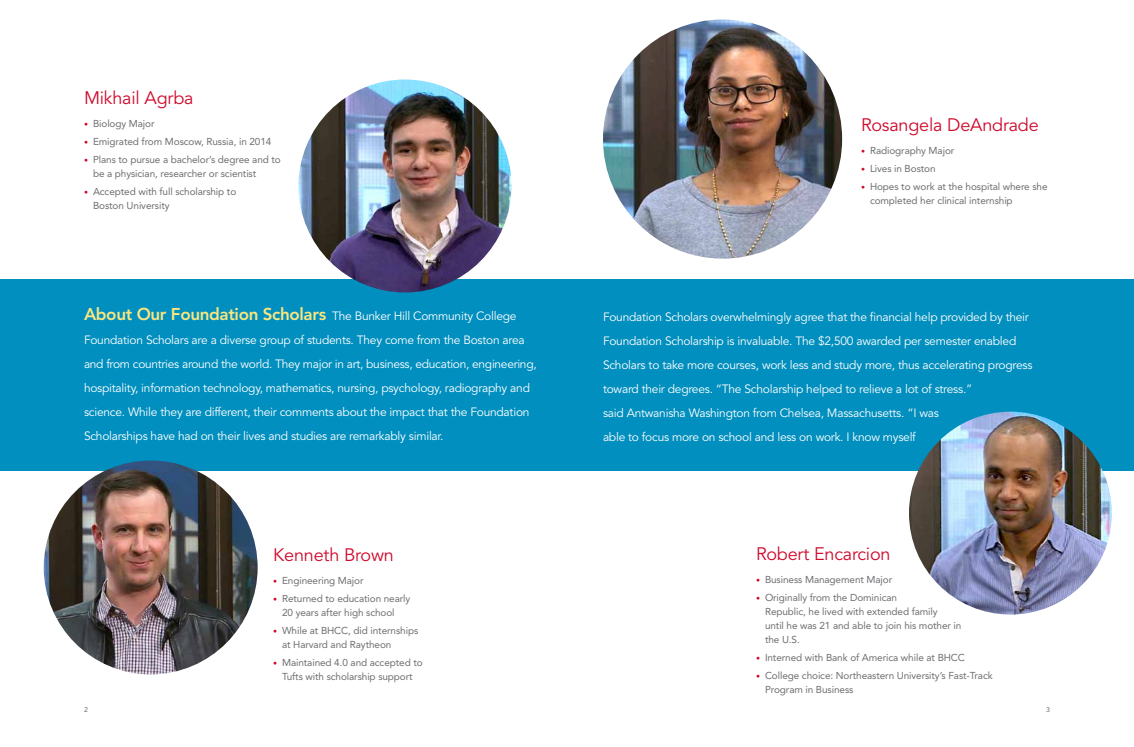
<style>
.page{position:relative;width:1134px;height:747px;background:#fff}
.page>*{position:absolute;margin:0;border:0;box-sizing:border-box;transform-origin:0 0}
.t1{font:18px "Avenir LT Std";letter-spacing:-.01em;color:#cf0a2c}
.t2{font:12px/24px "Avenir LT Std";letter-spacing:-.02em;color:#fff}
.t3{font:10px/14px "Avenir LT Std";letter-spacing:-.01em;color:#6d6e71}
.t4{font:7px "Avenir LT Std";color:#6d6e71}
.s1{font-size:8px;color:#cf0a2c}
.s2{font-weight:800;font-size:17px;color:#f9e680}
</style>
<div class="page">
<div style="left:0;top:279px;width:1134px;height:192px;background:#008fbe"></div>
<img style="left:298px;top:80px;width:214px;height:212px;border-radius:106px">
<img style="left:44px;top:460px;width:214px;height:214px;border-radius:107px">
<img style="left:603px;top:20px;width:239px;height:239px;border-radius:120px">
<img style="left:909px;top:412px;width:203px;height:203px;border-radius:101px">
<h1 class="t1" style="left:84px;top:87px;width:111px">Mikhail Agrba</h1>
<p class="t3" style="left:84px;top:116px;width:72px"><span class="s1">•</span> Biology Major</p>
<p class="t3" style="left:84px;top:134px;width:189px"><span class="s1">•</span> Emigrated from Moscow, Russia, in 2014</p>
<p class="t3" style="left:93px;top:152px;width:189px;text-indent:-9px"><span class="s1">•</span> Plans to pursue a bachelor’s degree and to be a physician, researcher or scientist</p>
<p class="t3" style="left:93px;top:184px;width:145px;text-indent:-9px"><span class="s1">•</span> Accepted with full scholarship to<br>Boston University</p>
<h1 class="t1" style="left:861px;top:115px;width:179px">Rosangela DeAndrade</h1>
<p class="t3" style="left:861px;top:144px;width:95px"><span class="s1">•</span> Radiography Major</p>
<p class="t3" style="left:861px;top:162px;width:76px"><span class="s1">•</span> Lives in Boston</p>
<p class="t3" style="left:870px;top:180px;width:179px;text-indent:-9px"><span class="s1">•</span> Hopes to work at the hospital where she completed her clinical internship</p>
<p class="t2" style="left:84px;top:305px;width:454px"><span class="s2">About Our Foundation Scholars</span> The Bunker Hill Community College Foundation Scholars are a diverse group of students. They come from the Boston area and from countries around the world. They major in art, business, education, engineering, hospitality, information technology, mathematics, nursing, psychology, radiography and science. While they are different, their comments about the impact that the Foundation Scholarships have had on their lives and studies are remarkably similar.</p>
<p class="t2" style="left:603px;top:305px;width:431px">Foundation Scholars overwhelmingly agree that the financial help provided by their Foundation Scholarship is invaluable. The $2,500 awarded per semester enabled Scholars to take more courses, work less and study more, thus accelerating progress toward their degrees. “The Scholarship helped to relieve a lot of stress.”<br>said Antwanisha Washington from Chelsea, Massachusetts. “I was<br>able to focus more on school and less on work. I know myself</p>
<h1 class="t1" style="left:273px;top:545px;width:122px">Kenneth Brown</h1>
<p class="t3" style="left:273px;top:574px;width:92px"><span class="s1">•</span> Engineering Major</p>
<p class="t3" style="left:282px;top:592px;width:130px;text-indent:-9px"><span class="s1">•</span> Returned to education nearly<br>20 years after high school</p>
<p class="t3" style="left:282px;top:624px;width:138px;text-indent:-9px"><span class="s1">•</span> While at BHCC, did internships at Harvard and Raytheon</p>
<p class="t3" style="left:273px;top:656px;width:151px;text-align:center"><span class="s1">•</span> Maintained 4.0 and accepted to<br>Tufts with scholarship support</p>
<h1 class="t1" style="left:756px;top:543px;width:136px">Robert Encarcion</h1>
<p class="t3" style="left:756px;top:573px;width:138px"><span class="s1">•</span> Business Management Major</p>
<p class="t3" style="left:765px;top:591px;width:198px;text-indent:-9px"><span class="s1">•</span> Originally from the Dominican<br>Republic, he lived with extended family<br>until he was 21 and able to join his mother in the U.S.</p>
<p class="t3" style="left:756px;top:651px;width:210px"><span class="s1">•</span> Interned with Bank of America while at BHCC</p>
<p class="t3" style="left:765px;top:669px;width:229px;text-indent:-9px"><span class="s1">•</span> College choice: Northeastern University’s Fast-Track<br>Program in Business</p>
<p class="t4" style="left:84px;top:706px;width:5px">2</p>
<p class="t4" style="left:1046px;top:706px;width:5px">3</p>
</div>
